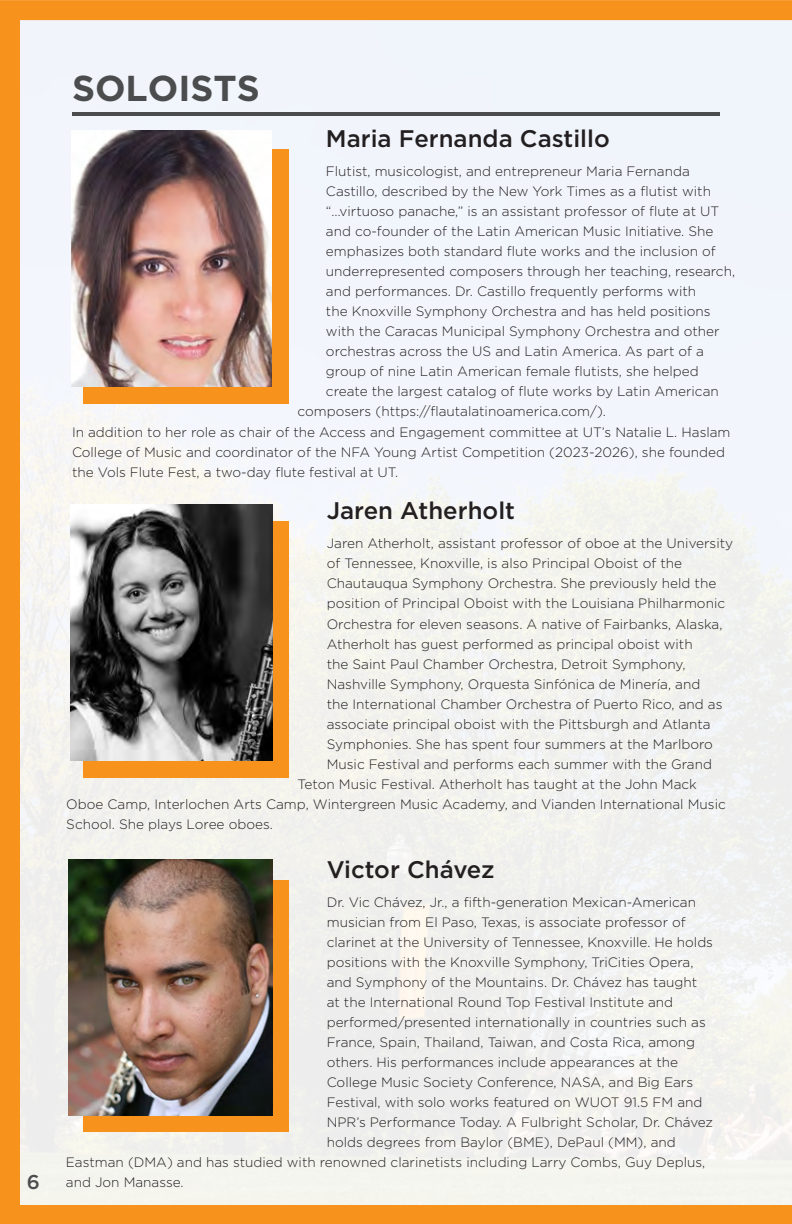
<style>
.page{position:relative;width:792px;height:1224px;background:#fff}
.page>*{position:absolute;margin:0;border:0;box-sizing:border-box;transform-origin:0 0}
.Heading{font:700 36px "Gotham";color:#4b4c4d}
.t1{font:500 24px "Gotham";color:#231f20}
.Names{font:500 20px "Gotham";color:#4b4c4d}
.t2{font:300 13.6px/20px "Gotham";color:#231f20}
</style>
<div class="page">
<div style="left:0;top:1px;width:792px;height:1214px;background:#f2f5f1"></div>
<hr style="left:72px;top:112px;width:648px;height:4px;background:#4b4c4d">
<div style="left:0;top:0;width:792px;height:20px;background:#f7931d"></div>
<div style="left:0;top:10px;width:20px;height:1214px;background:#f7931d"></div>
<div style="left:83px;top:149px;width:206px;height:254px;background:#f7931d"></div>
<div style="left:83px;top:521px;width:206px;height:256px;background:#f7931d"></div>
<img style="left:71px;top:130px;width:201px;height:257px">
<img style="left:70px;top:504px;width:203px;height:256px">
<div style="left:83px;top:880px;width:206px;height:251px;background:#f7931d"></div>
<img style="left:69px;top:860px;width:204px;height:256px">
<div style="left:0;top:1205px;width:792px;height:19px;background:#f7931d"></div>
<p class="Names" style="left:27px;top:1169px;width:15px">6</p>
<p class="Heading" style="left:72px;top:64px;width:190px">SOLOISTS</p>
<p class="t1" style="left:326px;top:123px;width:285px">Maria Fernanda Castillo</p>
<p class="t2" style="left:326px;top:161px;width:365px">Flutist, musicologist, and entrepreneur Maria Fernanda</p>
<p class="t2" style="left:326px;top:181px;width:387px">Castillo, described by the New York Times as a flutist with</p>
<p class="t2" style="left:326px;top:201px;width:395px">“…virtuoso panache,” is an assistant professor of flute at UT</p>
<p class="t2" style="left:326px;top:221px;width:389px">and co-founder of the Latin American Music Initiative. She</p>
<p class="t2" style="left:326px;top:241px;width:391px">emphasizes both standard flute works and the inclusion of</p>
<p class="t2" style="left:326px;top:261px;width:411px">underrepresented composers through her teaching, research,</p>
<p class="t2" style="left:326px;top:281px;width:372px">and performances. Dr. Castillo frequently performs with</p>
<p class="t2" style="left:326px;top:301px;width:386px">the Knoxville Symphony Orchestra and has held positions</p>
<p class="t2" style="left:326px;top:321px;width:395px">with the Caracas Municipal Symphony Orchestra and other</p>
<p class="t2" style="left:326px;top:341px;width:380px">orchestras across the US and Latin America. As part of a</p>
<p class="t2" style="left:326px;top:361px;width:374px">group of nine Latin American female flutists, she helped</p>
<p class="t2" style="left:326px;top:381px;width:394px">create the largest catalog of flute works by Latin American</p>
<p class="t2" style="left:298px;top:401px;width:310px">composers (https://flautalatinoamerica.com/).</p>
<p class="t2" style="left:72px;top:422px;width:660px">In addition to her role as chair of the Access and Engagement committee at UT’s Natalie L. Haslam<br>College of Music and coordinator of the NFA Young Artist Competition (2023-2026), she founded the Vols Flute Fest, a two-day flute festival at UT.</p>
<p class="t1" style="left:327px;top:495px;width:190px">Jaren Atherholt</p>
<p class="t2" style="left:327px;top:533px;width:408px">Jaren Atherholt, assistant professor of oboe at the University</p>
<p class="t2" style="left:327px;top:553px;width:357px">of Tennessee, Knoxville, is also Principal Oboist of the</p>
<p class="t2" style="left:327px;top:573px;width:391px">Chautauqua Symphony Orchestra. She previously held the</p>
<p class="t2" style="left:327px;top:593px;width:400px">position of Principal Oboist with the Louisiana Philharmonic</p>
<p class="t2" style="left:327px;top:613px;width:397px">Orchestra for eleven seasons. A native of Fairbanks, Alaska,</p>
<p class="t2" style="left:327px;top:633px;width:368px">Atherholt has guest performed as principal oboist with</p>
<p class="t2" style="left:327px;top:653px;width:360px">the Saint Paul Chamber Orchestra, Detroit Symphony,</p>
<p class="t2" style="left:327px;top:673px;width:375px">Nashville Symphony, Orquesta Sinfónica de Minería, and</p>
<p class="t2" style="left:327px;top:693px;width:397px">the International Chamber Orchestra of Puerto Rico, and as</p>
<p class="t2" style="left:327px;top:713px;width:385px">associate principal oboist with the Pittsburgh and Atlanta</p>
<p class="t2" style="left:327px;top:733px;width:388px">Symphonies. She has spent four summers at the Marlboro</p>
<p class="t2" style="left:327px;top:753px;width:387px">Music Festival and performs each summer with the Grand</p>
<p class="t2" style="left:298px;top:773px;width:401px">Teton Music Festival. Atherholt has taught at the John Mack</p>
<p class="t2" style="left:66px;top:794px;width:661px">Oboe Camp, Interlochen Arts Camp, Wintergreen Music Academy, and Vianden International Music<br>School. She plays Loree oboes.</p>
<p class="t1" style="left:327px;top:853px;width:169px">Victor Chávez</p>
<p class="t2" style="left:327px;top:891px;width:388px">Dr. Vic Chávez, Jr., a fifth-generation Mexican-American musician from El Paso, Texas, is associate professor of clarinet at the University of Tennessee, Knoxville. He holds positions with the Knoxville Symphony, TriCities Opera, and Symphony of the Mountains. Dr. Chávez has taught at the International Round Top Festival Institute and performed/presented internationally in countries such as France, Spain, Thailand, Taiwan, and Costa Rica, among others. His performances include appearances at the College Music Society Conference, NASA, and Big Ears Festival, with solo works featured on WUOT 91.5 FM and NPR’s Performance Today. A Fulbright Scholar, Dr. Chávez holds degrees from Baylor (BME), DePaul (MM), and</p>
<p class="t2" style="left:66px;top:1152px;width:641px">Eastman (DMA) and has studied with renowned clarinetists including Larry Combs, Guy Deplus, and Jon Manasse.</p>
</div>
